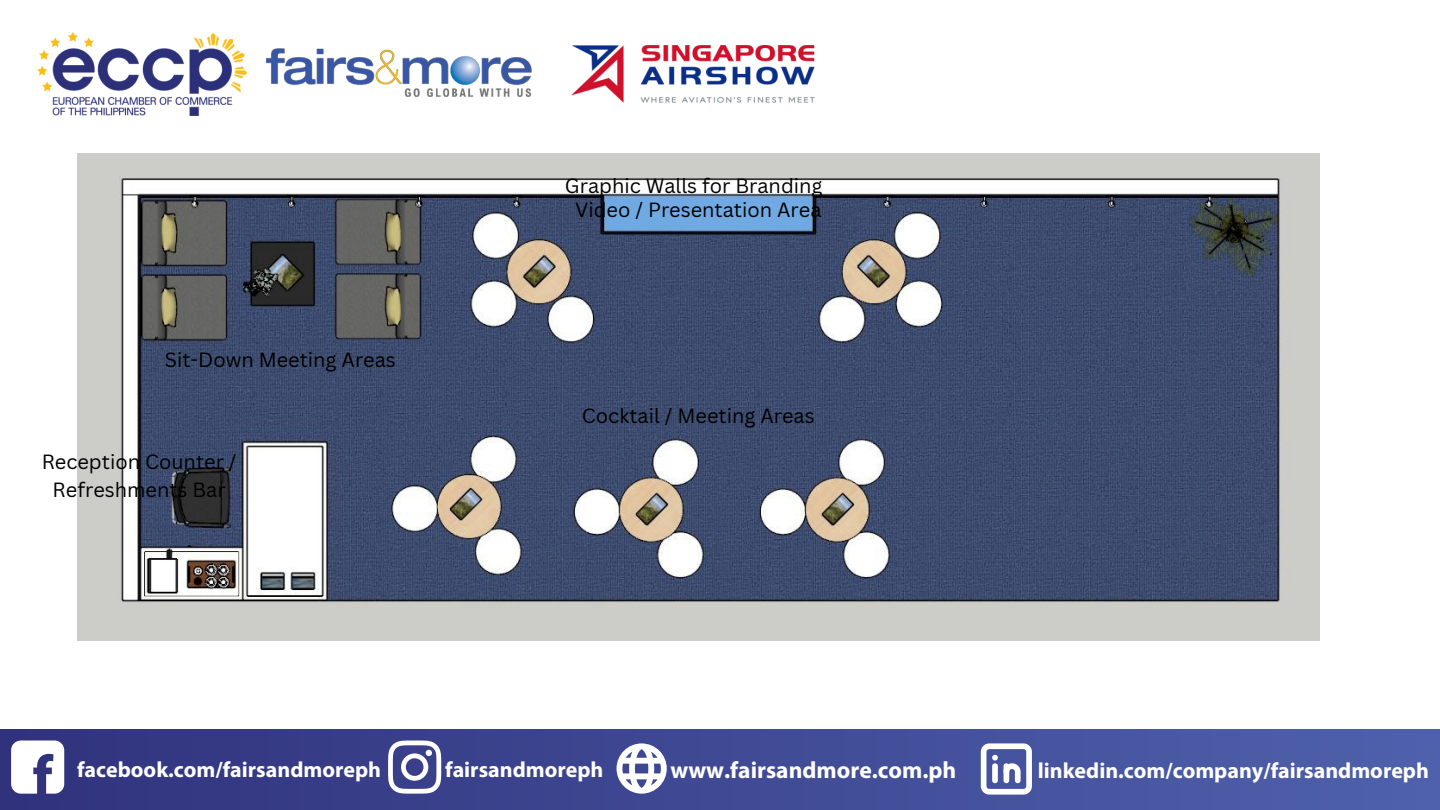
<style>
.page{position:relative;width:1440px;height:810px;background:#fff}
.page>*{position:absolute;margin:0;border:0;box-sizing:border-box;transform-origin:0 0}
.t1{font:700 23.5px "Myriad Pro";color:#fff}
.t2{font:700 22px "Myriad Pro";color:#fff}
.t3{font:20px/27.8px "Canva Sans";color:#000;text-align:center}
</style>
<div class="page">
<div style="left:0;top:729px;width:1440px;height:81px;background:linear-gradient(to right,#31327c,#4f61ac)"></div>
<img style="left:38px;top:32px;width:208px;height:83px">
<svg style="left:11px;top:741px;width:53px;height:53px"></svg>
<svg style="left:388px;top:741px;width:53px;height:53px"></svg>
<svg style="left:617px;top:743px;width:50px;height:51px"></svg>
<svg style="left:981px;top:743px;width:51px;height:51px"></svg>
<img style="left:265px;top:48px;width:267px;height:49px">
<img style="left:571px;top:45px;width:244px;height:58px">
<img style="left:77px;top:153px;width:1242px;height:487px">
<p class="t3" style="left:165px;top:346px;width:233px">Sit-Down Meeting Areas</p>
<p class="t3" style="left:42px;top:447px;width:196px">Reception Counter /<br>Refreshments Bar</p>
<p class="t3" style="left:565px;top:172px;width:259px">Graphic Walls for Branding</p>
<p class="t3" style="left:575px;top:195px;width:248px">Video / Presentation Area</p>
<p class="t3" style="left:582px;top:401px;width:234px">Cocktail / Meeting Areas</p>
<p class="t2" style="left:77px;top:760px;width:305px">facebook.com/fairsandmoreph</p>
<p class="t2" style="left:445px;top:760px;width:160px">fairsandmoreph</p>
<p class="t1" style="left:671px;top:760px;width:287px">www.fairsandmore.com.ph</p>
<p class="t2" style="left:1038px;top:762px;width:393px">linkedin.com/company/fairsandmoreph</p>
</div>
